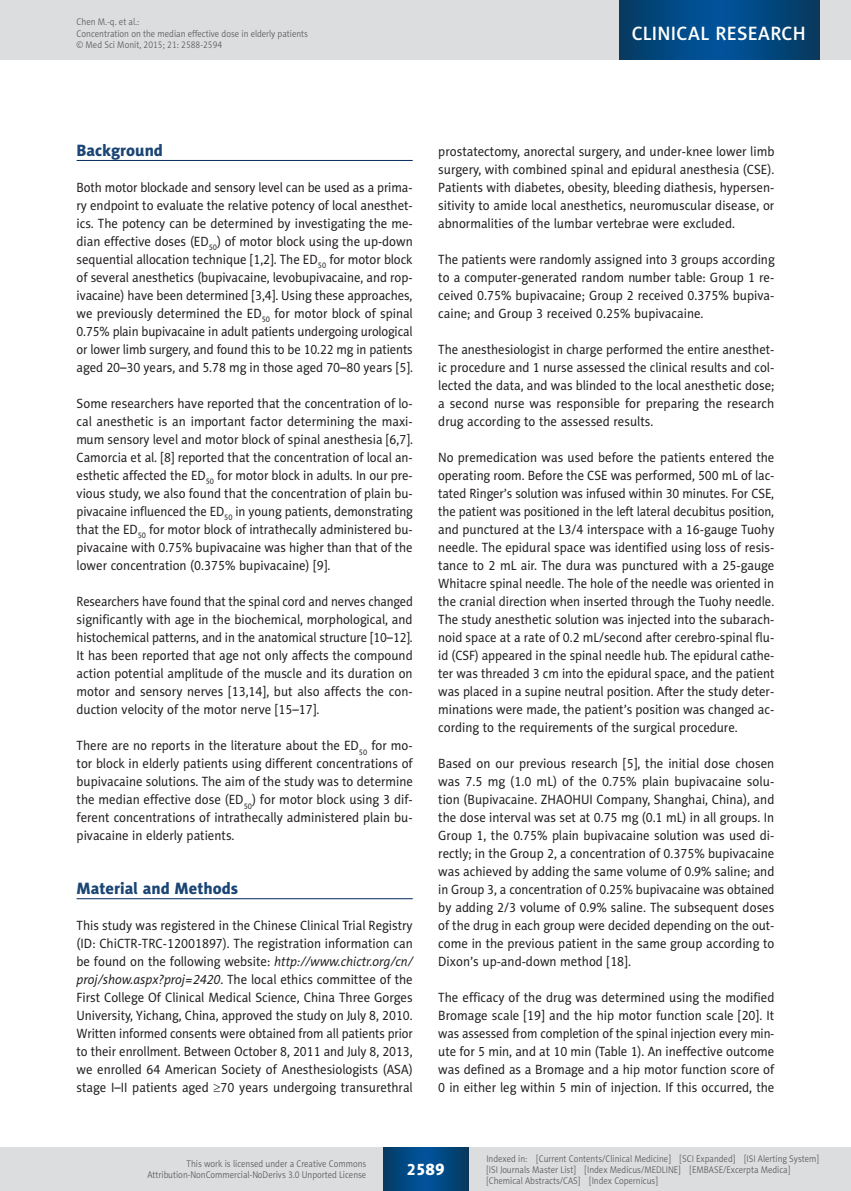
<style>
.page{position:relative;width:851px;height:1191px;background:#fff}
.page>*{position:absolute;margin:0;border:0;box-sizing:border-box;transform-origin:0 0}
.t1{font:19.5px "Naomi Sans EFN Medium";letter-spacing:.015em;color:#fff}
.MSM_Headline_1{font:16.5px "Naomi Sans EFN Heavy";color:#1a4574}
.t2{font:16.5px "Naomi Sans EFN Heavy";color:#fff}
.MSM_Body{font:13.5px/18px "Naomi Sans EFN";color:#231f20;text-align:justify;scale:.95 1}
.MSM_Body-2{font:13.5px/18px "Naomi Sans EFN";color:#231f20;text-align:justify;scale:.94 1}
.MSM_Body-3{font:13.5px/18px "Naomi Sans EFN";color:#231f20;text-align:justify;scale:.92 1}
.MSM_pagina_zywa{font:9.75px/11.2px "Naomi Sans EFN Light";color:#57585a;scale:.9 1}
.MSM_pagina_sygnatura{font:9.75px "Naomi Sans EFN Light";color:#57585a;scale:.9 1}
.s1{font-style:italic}
</style>
<div class="page">
<hr style="left:77px;top:160px;width:335px;height:1px;background:#00295c">
<hr style="left:77px;top:898px;width:335px;height:1px;background:#00295c">
<div style="left:0;top:1148px;width:850px;height:43px;background:#dcdddf"></div>
<svg style="left:383px;top:1147px;width:85px;height:43px;background:#02477e"></svg>
<div style="left:0;top:0;width:850px;height:60px;background:#dcdddf"></div>
<svg style="left:619px;top:0;width:200px;height:60px;background:#02477e"></svg>
<p class="MSM_pagina_zywa" style="left:77px;top:16px;width:258px">Chen M.-q. et al.:<br>Concentration on the median effective dose in elderly patients</p>
<p class="MSM_pagina_sygnatura" style="left:77px;top:39px;width:163px">© Med Sci Monit, 2015; 21: 2588-2594</p>
<h1 class="t1" style="left:631px;top:22px;width:175px">CLINICAL RESEARCH</h1>
<p class="MSM_Headline_1" style="left:77px;top:140px;width:88px">Background</p>
<p class="MSM_Body-2" style="left:77px;top:178px;width:359px">Both motor blockade and sensory level can be used as a prima&shy;ry endpoint to evaluate the relative potency of local anesthet&shy;ics. The potency can be determined by investigating the me&shy;dian effective doses (ED<sub>50</sub>) of motor block using the up-down sequential allocation technique [1,2]. The ED<sub>50</sub> for motor block of several anesthetics (bupivacaine, levobupivacaine, and rop&shy;ivacaine) have been determined [3,4]. Using these approaches, we previously determined the ED<sub>50</sub> for motor block of spinal 0.75% plain bupivacaine in adult patients undergoing urological or lower limb surgery, and found this to be 10.22 mg in patients aged 20–30 years, and 5.78 mg in those aged 70–80 years [5].</p>
<p class="MSM_Body" style="left:77px;top:394px;width:355px">Some researchers have reported that the concentration of lo&shy;cal anesthetic is an important factor determining the maxi&shy;mum sensory level and motor block of spinal anesthesia [6,7].<br>Camorcia et al. [8] reported that the concentration of local an&shy;esthetic affected the ED<sub>50</sub> for motor block in adults. In our pre&shy;vious study, we also found that the concentration of plain bu&shy;pivacaine influenced the ED<sub>50</sub> in young patients, demonstrating that the ED<sub>50</sub> for motor block of intrathecally administered bu&shy;pivacaine with 0.75% bupivacaine was higher than that of the lower concentration (0.375% bupivacaine) [9].</p>
<p class="MSM_Body-3" style="left:77px;top:592px;width:367px">Researchers have found that the spinal cord and nerves changed significantly with age in the biochemical, morphological, and histochemical patterns, and in the anatomical structure [10–12].<br>It has been reported that age not only affects the compound action potential amplitude of the muscle and its duration on motor and sensory nerves [13,14], but also affects the con&shy;duction velocity of the motor nerve [15–17].</p>
<p class="MSM_Body" style="left:77px;top:736px;width:355px">There are no reports in the literature about the ED<sub>50</sub> for mo&shy;tor block in elderly patients using different concentrations of bupivacaine solutions. The aim of the study was to determine the median effective dose (ED<sub>50</sub>) for motor block using 3 dif&shy;ferent concentrations of intrathecally administered plain bu&shy;pivacaine in elderly patients.</p>
<p class="MSM_Headline_1" style="left:77px;top:878px;width:163px">Material and Methods</p>
<p class="MSM_Body" style="left:77px;top:916px;width:355px">This study was registered in the Chinese Clinical Trial Registry (ID: ChiCTR-TRC-12001897). The registration information can be found on the following website: <span class="s1">http://www.chictr.org/cn/ proj/show.aspx?proj=2420</span>. The local ethics committee of the First College Of Clinical Medical Science, China Three Gorges University, Yichang, China, approved the study on July 8, 2010.<br>Written informed consents were obtained from all patients prior to their enrollment. Between October 8, 2011 and July 8, 2013, we enrolled 64 American Society of Anesthesiologists (ASA) stage I–II patients aged ≥70 years undergoing transurethral</p>
<p class="MSM_Body" style="left:438px;top:142px;width:355px">prostatectomy, anorectal surgery, and under-knee lower limb surgery, with combined spinal and epidural anesthesia (CSE).<br>Patients with diabetes, obesity, bleeding diathesis, hypersen&shy;sitivity to amide local anesthetics, neuromuscular disease, or abnormalities of the lumbar vertebrae were excluded.</p>
<p class="MSM_Body" style="left:438px;top:250px;width:355px">The patients were randomly assigned into 3 groups according to a computer-generated random number table: Group 1 re&shy;ceived 0.75% bupivacaine; Group 2 received 0.375% bupiva&shy;caine; and Group 3 received 0.25% bupivacaine.</p>
<p class="MSM_Body-2" style="left:438px;top:340px;width:359px">The anesthesiologist in charge performed the entire anesthet&shy;ic procedure and 1 nurse assessed the clinical results and col&shy;lected the data, and was blinded to the local anesthetic dose; a second nurse was responsible for preparing the research drug according to the assessed results.</p>
<p class="MSM_Body" style="left:438px;top:448px;width:355px">No premedication was used before the patients entered the operating room. Before the CSE was performed, 500 mL of lac&shy;tated Ringer’s solution was infused within 30 minutes. For CSE, the patient was positioned in the left lateral decubitus position, and punctured at the L3/4 interspace with a 16-gauge Tuohy needle. The epidural space was identified using loss of resis&shy;tance to 2 mL air. The dura was punctured with a 25-gauge Whitacre spinal needle. The hole of the needle was oriented in the cranial direction when inserted through the Tuohy needle.<br>The study anesthetic solution was injected into the subarach&shy;noid space at a rate of 0.2 mL/second after cerebro-spinal flu&shy;id (CSF) appeared in the spinal needle hub. The epidural cathe&shy;ter was threaded 3 cm into the epidural space, and the patient was placed in a supine neutral position. After the study deter&shy;minations were made, the patient’s position was changed ac&shy;cording to the requirements of the surgical procedure.</p>
<p class="MSM_Body" style="left:438px;top:754px;width:355px">Based on our previous research [5], the initial dose chosen was 7.5 mg (1.0 mL) of the 0.75% plain bupivacaine solu&shy;tion (Bupivacaine. ZHAOHUI Company, Shanghai, China), and the dose interval was set at 0.75 mg (0.1 mL) in all groups. In Group 1, the 0.75% plain bupivacaine solution was used di&shy;rectly; in the Group 2, a concentration of 0.375% bupivacaine was achieved by adding the same volume of 0.9% saline; and in Group 3, a concentration of 0.25% bupivacaine was obtained by adding 2/3 volume of 0.9% saline. The subsequent doses of the drug in each group were decided depending on the out&shy;come in the previous patient in the same group according to Dixon’s up-and-down method [18].</p>
<p class="MSM_Body" style="left:438px;top:988px;width:355px">The efficacy of the drug was determined using the modified Bromage scale [19] and the hip motor function scale [20]. It was assessed from completion of the spinal injection every min&shy;ute for 5 min, and at 10 min (Table 1). An ineffective outcome was defined as a Bromage and a hip motor function score of 0 in either leg within 5 min of injection. If this occurred, the</p>
<p class="MSM_pagina_zywa" style="left:147px;top:1158px;width:245px;text-align:right">This work is licensed under a Creative Commons<br>Attribution-NonCommercial-NoDerivs 3.0 Unported License</p>
<p class="t2" style="left:406px;top:1159px;width:40px">2589</p>
<p class="MSM_pagina_zywa" style="left:486px;top:1152px;width:371px">Indexed in: [Current Contents/Clinical Medicine] [SCI Expanded] [ISI Alerting System] [ISI Journals Master List] [Index Medicus/MEDLINE] [EMBASE/Excerpta Medica] [Chemical Abstracts/CAS] [Index Copernicus]</p>
</div>
